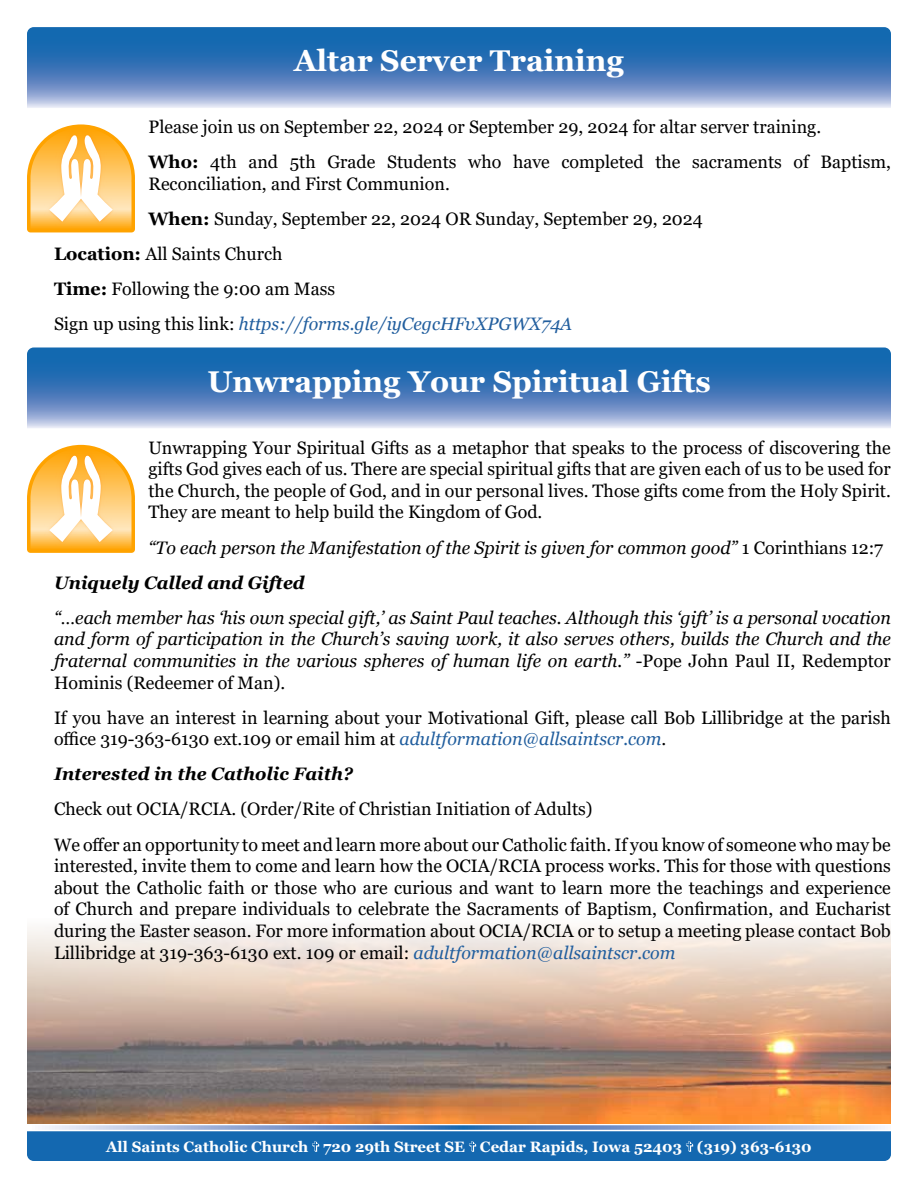
<style>
.page{position:relative;width:918px;height:1188px;background:#fff}
.page>*{position:absolute;margin:0;border:0;box-sizing:border-box;transform-origin:0 0}
.t1{font:700 30px "Georgia";color:#fff}
.t2{font:18px/21.6px "Georgia";color:#000}
.t3{font:italic 18px/21.6px "Georgia";color:#000}
.t4{font:italic 18px "Georgia";color:#215e9e}
.t5{font:italic 700 18px "Georgia";color:#000}
.t6{font:700 15px "Georgia";color:#fff}
.s1{font-weight:700}
.s2{font-style:normal;color:#000}
.s3{font-style:normal}
.s4{font-style:italic;color:#215e9e}
</style>
<div class="page">
<svg style="left:42px;top:1125px;width:843px;height:5px;background:#95aed6"></svg>
<div style="left:27px;top:1131px;width:864px;height:30px;background:#1468b0"></div>
<img style="left:27px;top:927px;width:864px;height:196px">
<svg style="left:27px;top:347px;width:864px;height:81px;background:#4e83bf"></svg>
<svg style="left:27px;top:27px;width:864px;height:81px;background:#4e83bf"></svg>
<svg style="left:27px;top:445px;width:108px;height:108px"></svg>
<svg style="left:27px;top:124px;width:108px;height:108px"></svg>
<h1 class="t1" style="left:294px;top:42px;width:331px">Altar Server Training</h1>
<p class="t2" style="left:148px;top:110px;width:744px;line-height:35.1px">Please join us on September 22, 2024 or September 29, 2024 for altar server training.<br><span class="s1">Who:</span> 4th and 5th Grade Students who have completed the sacraments of Baptism,</p>
<p class="t2" style="left:148px;top:173px;width:303px">Reconciliation, and First Communion.</p>
<p class="t2" style="left:148px;top:208px;width:556px"><span class="s1">When:</span> Sunday, September 22, 2024 OR Sunday, September 29, 2024</p>
<p class="t2" style="left:54px;top:243px;width:230px"><span class="s1">Location:</span> All Saints Church</p>
<p class="t2" style="left:54px;top:279px;width:283px"><span class="s1">Time:</span> Following the 9:00 am Mass</p>
<p class="t4" style="left:54px;top:313px;width:520px"><span class="s2">Sign up using this link:</span> https://forms.gle/iyCegcHFvXPGWX74A</p>
<h1 class="t1" style="left:207px;top:362px;width:505px">Unwrapping Your Spiritual Gifts</h1>
<p class="t2" style="left:148px;top:437px;width:744px;text-align:justify">Unwrapping Your Spiritual Gifts as a metaphor that speaks to the process of discovering the gifts God gives each of us. There are special spiritual gifts that are given each of us to be used for the Church, the people of God, and in our personal lives. Those gifts come from the Holy Spirit.<br>They are meant to help build the Kingdom of God.</p>
<p class="t3" style="left:54px;top:530px;width:831px;line-height:35.1px;text-indent:94px">“To each person the Manifestation of the Spirit is given for common good” <span class="s3">1 Corinthians 12:7<br></span><span class="s1">Uniquely Called and Gifted</span></p>
<p class="t3" style="left:54px;top:607px;width:838px;text-align:justify">“…each member has ‘his own special gift,’ as Saint Paul teaches. Although this ‘gift’ is a personal vocation and form of participation in the Church’s saving work, it also serves others, builds the Church and the fraternal communities in the various spheres of human life on earth.” <span class="s3">-Pope John Paul II, Redemptor Hominis (Redeemer of Man).</span></p>
<p class="t2" style="left:54px;top:707px;width:838px">If you have an interest in learning about your Motivational Gift, please call Bob Lillibridge at the parish office 319-363-6130 ext.109 or email him at <span class="s4">adultformation@allsaintscr.com</span>.</p>
<p class="t5" style="left:54px;top:762px;width:300px">Interested in the Catholic Faith?</p>
<p class="t2" style="left:54px;top:792px;width:838px;line-height:35.1px">Check out OCIA/RCIA. (Order/Rite of Christian Initiation of Adults)<br>We offer an opportunity to meet and learn more about our Catholic faith. If you know of someone who may be</p>
<p class="t2" style="left:54px;top:855px;width:838px;text-align:justify">interested, invite them to come and learn how the OCIA/RCIA process works. This for those with questions about the Catholic faith or those who are curious and want to learn more the teachings and experience of Church and prepare individuals to celebrate the Sacraments of Baptism, Confirmation, and Eucharist during the Easter season. For more information about OCIA/RCIA or to setup a meeting please contact Bob Lillibridge at 319-363-6130 ext. 109 or email: <span class="s4">adultformation@allsaintscr.com</span></p>
<p class="t6" style="left:106px;top:1137px;width:707px">All Saints Catholic Church 720 29th Street SE Cedar Rapids, Iowa 52403 (319) 363-6130</p>
</div>
